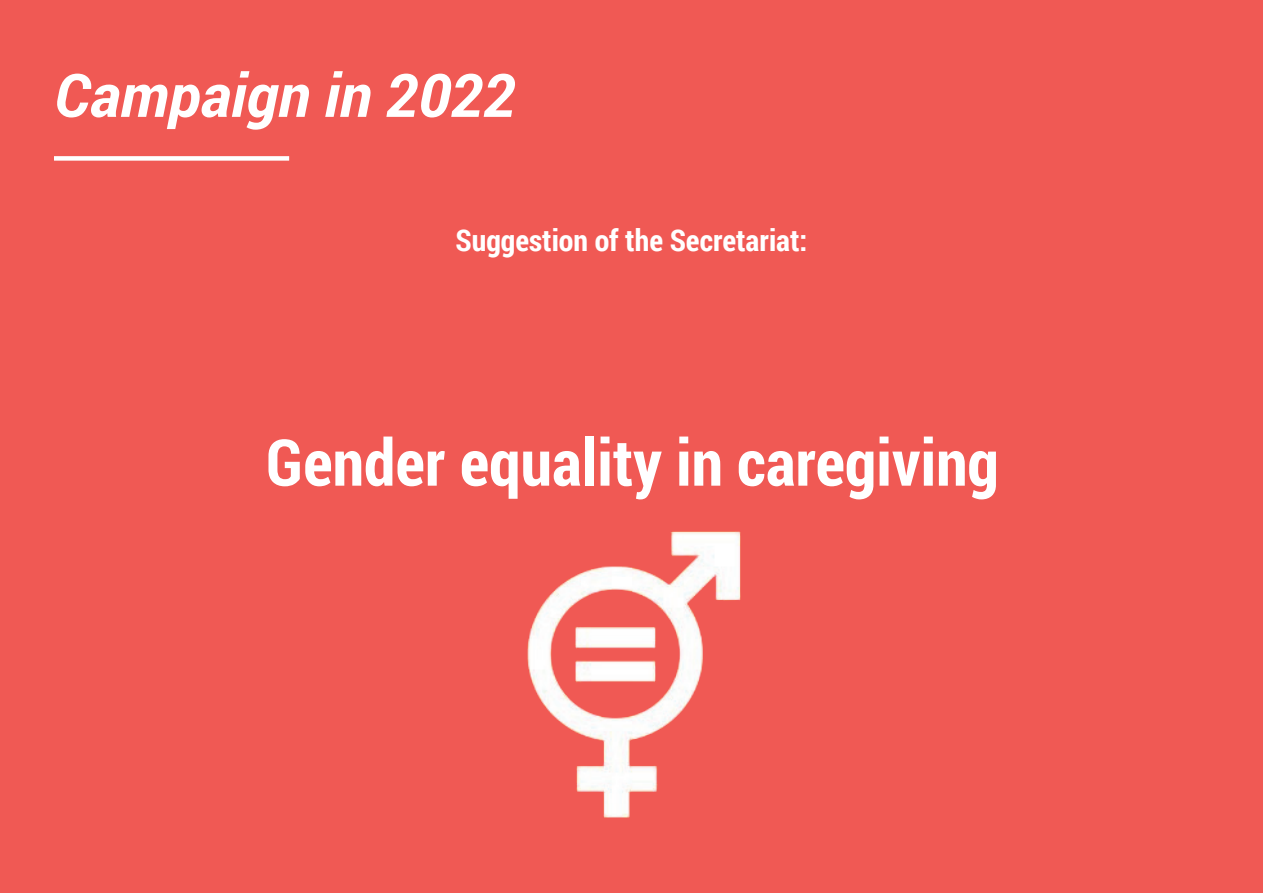
<style>
.page{position:relative;width:1263px;height:893px;background:#f05954}
.page>*{position:absolute;margin:0;border:0;box-sizing:border-box;transform-origin:0 0}
.t1{font:700 64.5px "Roboto Condensed";color:#fff}
.t2{font:italic 700 60px "Roboto";color:#fff}
.t3{font:700 30px "Roboto Condensed";color:#fff}
</style>
<div class="page">
<img style="left:527px;top:531px;width:214px;height:287px">
<div style="left:54px;top:156px;width:235px;height:5px;background:#fff"></div>
<h2 class="t2" style="left:54px;top:53px;width:463px">Campaign in 2022</h2>
<p class="t3" style="left:455px;top:219px;width:353px">Suggestion of the Secretariat:</p>
<h1 class="t1" style="left:266px;top:417px;width:734px">Gender equality in caregiving</h1>
</div>
